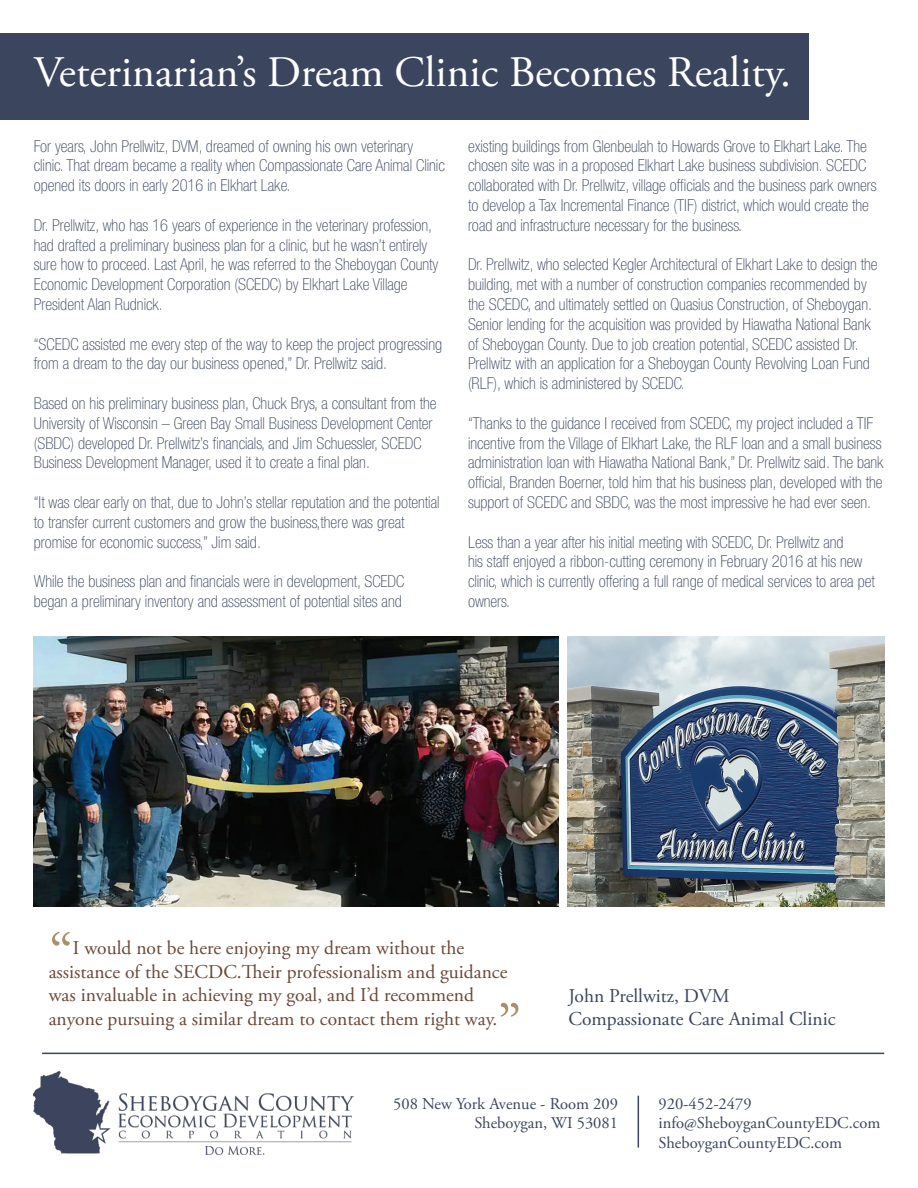
<style>
.page{position:relative;width:918px;height:1188px;background:#fff}
.page>*{position:absolute;margin:0;border:0;box-sizing:border-box;transform-origin:0 0}
.t1{font:60px "Adobe Garamond Pro";color:#ab8f6a}
.t2{font:43.5px "Adobe Garamond Pro";color:#fff}
.t3{font:19.5px/23.5px "Adobe Garamond Pro";color:#6a4838}
.t4{font:19.5px "Adobe Garamond Pro";color:#3b455d}
.t5{font:100 condensed 16.5px/19.8px "Helvetica Neue LT Std";color:#3b455d}
.t6{font:16.5px "Adobe Garamond Pro";color:#3b455d}
</style>
<div class="page">
<div style="left:0;top:34px;width:809px;height:86px;background:#3b455d"></div>
<img style="left:567px;top:636px;width:317px;height:270px">
<img style="left:34px;top:636px;width:524px;height:270px">
<img style="left:34px;top:1072px;width:320px;height:82px">
<hr style="left:638px;top:1096px;width:1px;height:52px;background:#3b455d">
<hr style="left:42px;top:1053px;width:842px;height:1px;background:#3b455d">
<p class="t2" style="left:34px;top:46px;width:759px">Veterinarian’s Dream Clinic Becomes Reality.</p>
<p class="t5" style="left:34px;top:136px;width:413px">For years, John Prellwitz, DVM, dreamed of owning his own veterinary clinic. That dream became a reality when Compassionate Care Animal Clinic opened its doors in early 2016 in Elkhart Lake.</p>
<p class="t5" style="left:34px;top:215px;width:406px">Dr. Prellwitz, who has 16 years of experience in the veterinary profession, had drafted a preliminary business plan for a clinic, but he wasn’t entirely sure how to proceed. Last April, he was referred to the Sheboygan County Economic Development Corporation (SCEDC) by Elkhart Lake Village President Alan Rudnick.</p>
<p class="t5" style="left:34px;top:334px;width:410px">“SCEDC assisted me every step of the way to keep the project progressing from a dream to the day our business opened,” Dr. Prellwitz said.</p>
<p class="t5" style="left:34px;top:393px;width:404px">Based on his preliminary business plan, Chuck Brys, a consultant from the University of Wisconsin – Green Bay Small Business Development Center (SBDC) developed Dr. Prellwitz’s financials, and Jim Schuessler, SCEDC Business Development Manager, used it to create a final plan.</p>
<p class="t5" style="left:34px;top:492px;width:407px">“It was clear early on that, due to John’s stellar reputation and the potential to transfer current customers and grow the business,there was great promise for economic success,” Jim said.</p>
<p class="t5" style="left:34px;top:571px;width:372px">While the business plan and financials were in development, SCEDC began a preliminary inventory and assessment of potential sites and</p>
<p class="t5" style="left:468px;top:136px;width:410px">existing buildings from Glenbeulah to Howards Grove to Elkhart Lake. The chosen site was in a proposed Elkhart Lake business subdivision. SCEDC collaborated with Dr. Prellwitz, village officials and the business park owners to develop a Tax Incremental Finance (TIF) district, which would create the road and infrastructure necessary for the business.</p>
<p class="t5" style="left:468px;top:255px;width:411px">Dr. Prellwitz, who selected Kegler Architectural of Elkhart Lake to design the building, met with a number of construction companies recommended by the SCEDC, and ultimately settled on Quasius Construction, of Sheboygan.<br>Senior lending for the acquisition was provided by Hiawatha National Bank of Sheboygan County. Due to job creation potential, SCEDC assisted Dr.<br>Prellwitz with an application for a Sheboygan County Revolving Loan Fund (RLF), which is administered by SCEDC.</p>
<p class="t5" style="left:468px;top:413px;width:417px">“Thanks to the guidance I received from SCEDC, my project included a TIF incentive from the Village of Elkhart Lake, the RLF loan and a small business administration loan with Hiawatha National Bank,” Dr. Prellwitz said. The bank official, Branden Boerner, told him that his business plan, developed with the support of SCEDC and SBDC, was the most impressive he had ever seen.</p>
<p class="t5" style="left:468px;top:532px;width:408px">Less than a year after his initial meeting with SCEDC, Dr. Prellwitz and<br>his staff enjoyed a ribbon-cutting ceremony in February 2016 at his new clinic, which is currently offering a full range of medical services to area pet owners.</p>
<p class="t1" style="left:49px;top:919px;width:26px">“</p>
<p class="t3" style="left:49px;top:937px;width:460px;text-indent:24px">I would not be here enjoying my dream without the assistance of the SECDC.Their professionalism and guidance was invaluable in achieving my goal, and I’d recommend anyone pursuing a similar dream to contact them right way.</p>
<p class="t1" style="left:497px;top:990px;width:26px">”</p>
<p class="t4" style="left:568px;top:984px;width:163px">John Prellwitz, DVM</p>
<p class="t4" style="left:568px;top:1007px;width:269px">Compassionate Care Animal Clinic</p>
<p class="t6" style="left:393px;top:1093px;width:226px">508 New York Avenue - Room 209</p>
<p class="t6" style="left:474px;top:1113px;width:145px">Sheboygan, WI 53081</p>
<p class="t6" style="left:659px;top:1093px;width:95px">920-452-2479</p>
<p class="t6" style="left:659px;top:1113px;width:223px">info@SheboyganCountyEDC.com</p>
<p class="t6" style="left:659px;top:1133px;width:185px">SheboyganCountyEDC.com</p>
</div>
